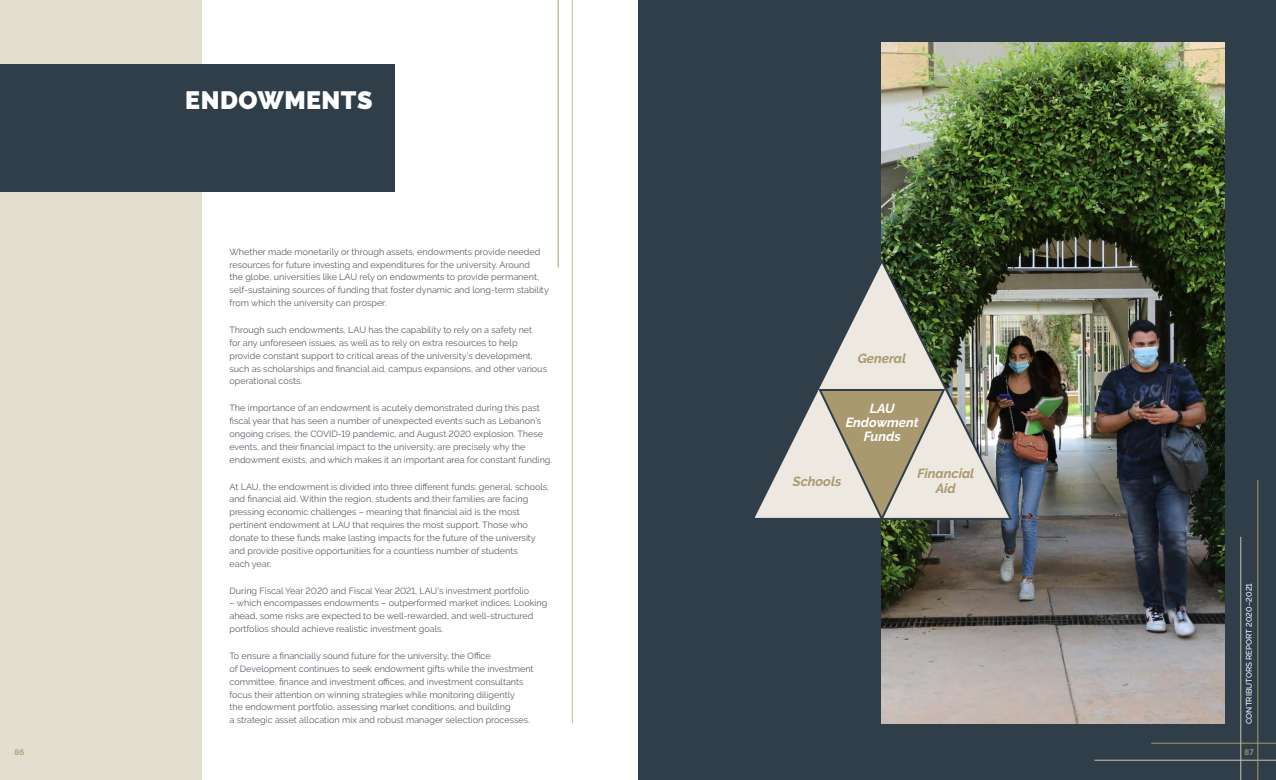
<style>
.page{position:relative;width:1276px;height:780px;background:#fff}
.page>*{position:absolute;margin:0;border:0;box-sizing:border-box;transform-origin:0 0}
.t1{font:900 25px "Raleway";letter-spacing:.02em;color:#fff}
.t2{font:italic 700 13.2px/14.5px "Raleway";color:#a9996f;text-align:center}
.t3{font:italic 700 13.2px/14px "Raleway";color:#fff;text-align:center}
.t4{font:9px/12.8px "Raleway";color:#585e66}
.t5{font:500 8px "Raleway";color:#fff}
.t6{font:600 8px "Raleway";color:#a9996f}
</style>
<div class="page">
<div style="left:0;top:0;width:201px;height:780px;background:#e4ded0"></div>
<hr style="left:558px;top:0;width:1px;height:268px;background:#a9996f">
<hr style="left:572px;top:0;width:1px;height:723px;background:#c7bb9e">
<div style="left:0;top:64px;width:394px;height:128px;background:#303e49"></div>
<div style="left:638px;top:0;width:638px;height:780px;background:#303e49"></div>
<img style="left:882px;top:43px;width:343px;height:680px">
<hr style="left:1151px;top:742px;width:125px;height:1px;background:#a9996f">
<hr style="left:1094px;top:760px;width:182px;height:1px;background:#cfc4ac">
<hr style="left:1257px;top:480px;width:1px;height:300px;background:#a9996f">
<hr style="left:1240px;top:536px;width:1px;height:244px;background:#cfc4ac">
<img style="left:754px;top:258px;width:260px;height:263px">
<svg style="left:817px;top:388px;width:130px;height:133px;background:#c1b9a3"></svg>
<p class="t6" style="left:14px;top:747px;width:11px">86</p>
<h1 class="t1" style="left:185px;top:86px;width:189px">ENDOWMENTS</h1>
<p class="t4" style="left:229px;top:245px;width:321px">Whether made monetarily or through assets, endowments provide needed resources for future investing and expenditures for the university. Around<br>the globe, universities like LAU rely on endowments to provide permanent, self-sustaining sources of funding that foster dynamic and long-term stability from which the university can prosper.</p>
<p class="t4" style="left:229px;top:323px;width:319px">Through such endowments, LAU has the capability to rely on a safety net<br>for any unforeseen issues, as well as to rely on extra resources to help provide constant support to critical areas of the university’s development, such as scholarships and financial aid, campus expansions, and other various operational costs.</p>
<p class="t4" style="left:229px;top:402px;width:324px">The importance of an endowment is acutely demonstrated during this past fiscal year that has seen a number of unexpected events such as Lebanon’s ongoing crises, the COVID-19 pandemic, and August 2020 explosion. These events, and their financial impact to the university, are precisely why the endowment exists, and which makes it an important area for constant funding.</p>
<p class="t4" style="left:229px;top:480px;width:321px">At LAU, the endowment is divided into three different funds: general, schools, and financial aid. Within the region, students and their families are facing pressing economic challenges – meaning that financial aid is the most pertinent endowment at LAU that requires the most support. Those who donate to these funds make lasting impacts for the future of the university and provide positive opportunities for a countless number of students<br>each year.</p>
<p class="t4" style="left:229px;top:584px;width:301px">During Fiscal Year 2020 and Fiscal Year 2021, LAU’s investment portfolio</p>
<p class="t4" style="left:229px;top:596px;width:319px">– which encompasses endowments – outperformed market indices. Looking ahead, some risks are expected to be well-rewarded, and well-structured portfolios should achieve realistic investment goals.</p>
<p class="t4" style="left:229px;top:649px;width:306px">To ensure a financially sound future for the university, the Office<br>of Development continues to seek endowment gifts while the investment committee, finance and investment offices, and investment consultants focus their attention on winning strategies while monitoring diligently<br>the endowment portfolio, assessing market conditions, and building<br>a strategic asset allocation mix and robust manager selection processes.</p>
<h2 class="t2" style="left:857px;top:351px;width:50px">General</h2>
<h2 class="t3" style="left:846px;top:401px;width:74px">LAU<br>Endowment<br>Funds</h2>
<h2 class="t2" style="left:793px;top:473px;width:50px">Schools</h2>
<h2 class="t2" style="left:917px;top:466px;width:58px">Financial<br>Aid</h2>
<p class="t5" style="left:1244px;top:724px;width:142px;rotate:-90deg">CONTRIBUTORS REPORT 2020–2021</p>
<p class="t6" style="left:1244px;top:747px;width:11px">87</p>
</div>
